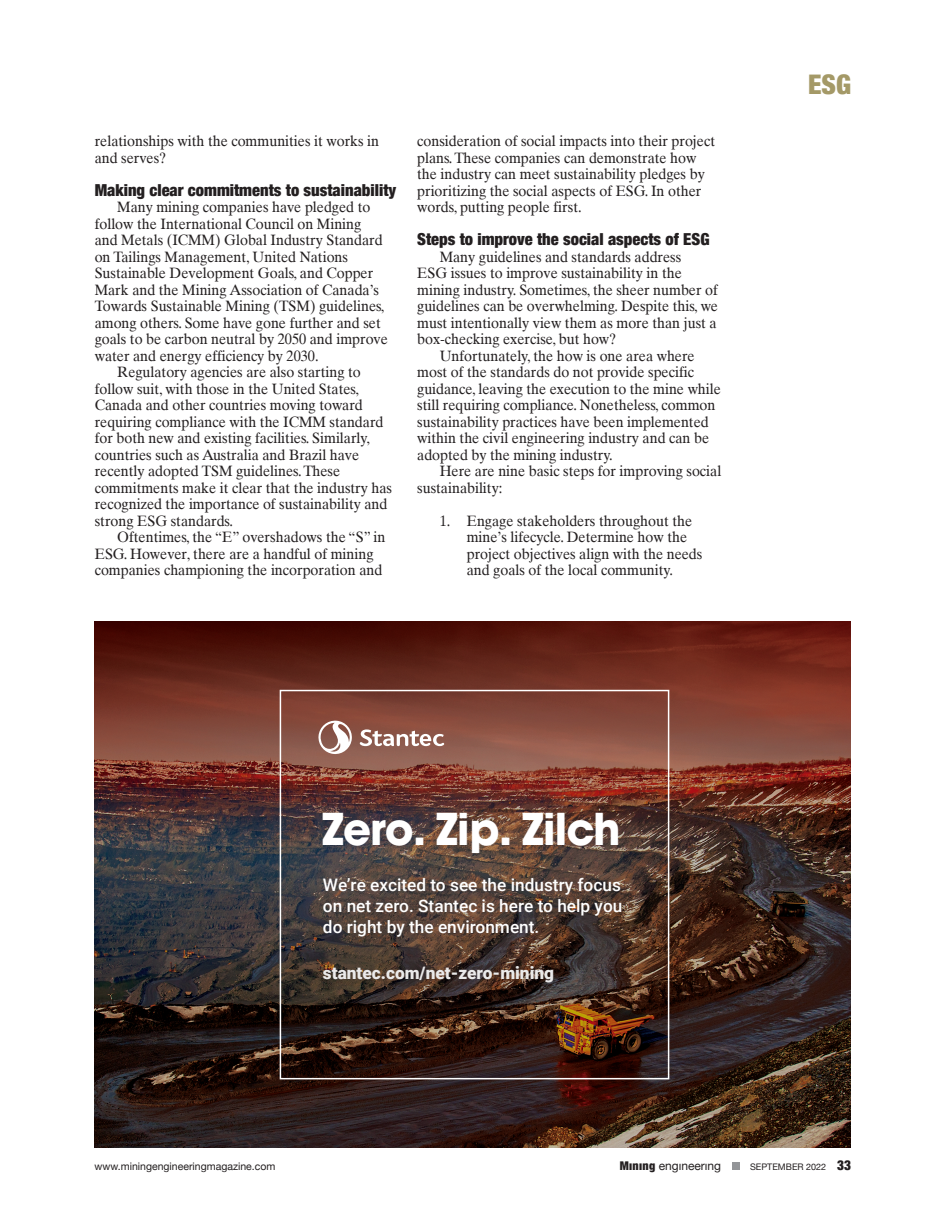
<style>
.page{position:relative;width:932px;height:1229px;background:#fff}
.page>*{position:absolute;margin:0;border:0;box-sizing:border-box;transform-origin:0 0}
.t1{font:700 43.5px "ITC Avant Garde Pro";letter-spacing:-.02em;color:#fff}
.t2{font:900 condensed 27px "Helvetica Neue";color:#a49967}
.t3{font:500 17.25px/21px "Roboto";color:#fff;text-align:justify}
.t4{font:900 17.25px "Roboto";color:#eaeaea}
.Break_Header{font:900 condensed 16.5px "Helvetica Neue";color:#231f20}
.Body_Text{font:15px/16.5px "Times Ten";color:#231f20;scale:.95 1}
.t5{font:12px "Helvetica Neue";color:#231f20}
.t6{font:10.5px "Helvetica Neue";color:#231f20}
.t7{font:9px "Helvetica Neue";color:#231f20}
.s1{font-weight:900;font-stretch:condensed}
.s2{font-weight:900;font-stretch:condensed;font-size:13.5px}
</style>
<div class="page">
<div style="left:731px;top:1162px;width:8px;height:8px;background:#939598"></div>
<img style="left:94px;top:621px;width:756px;height:527px">
<svg style="left:318px;top:720px;width:126px;height:34px"></svg>
<div style="left:280px;top:690px;width:389px;height:389px;border:2px solid #fff"></div>
<p class="Body_Text" style="left:95px;top:134px;width:301px">relationships with the communities it works in and serves?</p>
<p class="Break_Header" style="left:95px;top:179px;width:303px">Making clear commitments to sustainability</p>
<p class="Body_Text" style="left:95px;top:200px;width:310px;text-indent:23px">Many mining companies have pledged to follow the International Council on Mining and Metals (ICMM) Global Industry Standard on Tailings Management, United Nations Sustainable Development Goals, and Copper Mark and the Mining Association of Canada’s Towards Sustainable Mining (TSM) guidelines, among others. Some have gone further and set goals to be carbon neutral by 2050 and improve water and energy efficiency by 2030.</p>
<p class="Body_Text" style="left:95px;top:365px;width:314px;text-indent:23px">Regulatory agencies are also starting to follow suit, with those in the United States, Canada and other countries moving toward requiring compliance with the ICMM standard for both new and existing facilities. Similarly, countries such as Australia and Brazil have recently adopted TSM guidelines. These commitments make it clear that the industry has recognized the importance of sustainability and strong ESG standards.</p>
<p class="Body_Text" style="left:95px;top:530px;width:307px;text-indent:23px">Oftentimes, the “E” overshadows the “S” in<br>ESG. However, there are a handful of mining companies championing the incorporation and</p>
<p class="Body_Text" style="left:417px;top:134px;width:315px">consideration of social impacts into their project plans. These companies can demonstrate how the industry can meet sustainability pledges by prioritizing the social aspects of ESG. In other words, putting people first.</p>
<p class="Break_Header" style="left:417px;top:229px;width:294px">Steps to improve the social aspects of ESG</p>
<p class="Body_Text" style="left:417px;top:249px;width:318px;text-indent:22px">Many guidelines and standards address<br>ESG issues to improve sustainability in the mining industry. Sometimes, the sheer number of guidelines can be overwhelming. Despite this, we must intentionally view them as more than just a box-checking exercise, but how?</p>
<p class="Body_Text" style="left:417px;top:348px;width:321px;text-indent:22px">Unfortunately, the how is one area where most of the standards do not provide specific guidance, leaving the execution to the mine while still requiring compliance. Nonetheless, common sustainability practices have been implemented within the civil engineering industry and can be adopted by the mining industry.</p>
<p class="Body_Text" style="left:417px;top:464px;width:321px;text-indent:22px">Here are nine basic steps for improving social sustainability:</p>
<p class="Body_Text" style="left:466px;top:513px;width:249px;text-indent:-27px">1. Engage stakeholders throughout the mine’s lifecycle. Determine how the project objectives align with the needs and goals of the local community.</p>
<h2 class="t2" style="left:808px;top:67px;width:45px">ESG</h2>
<p class="t1" style="left:322px;top:799px;width:300px">Zero. Zip. Zilch</p>
<p class="t3" style="left:323px;top:873px;width:301px">We’re excited to see the industry focus on net zero. Stantec is here to help you do right by the environment.</p>
<p class="t4" style="left:323px;top:961px;width:233px">stantec.com/net-zero-mining</p>
<p class="t6" style="left:94px;top:1160px;width:182px">www.miningengineeringmagazine.com</p>
<p class="t5" style="left:619px;top:1158px;width:103px"><span class="s1">Mınıng</span> engıneerıng</p>
<p class="t7" style="left:750px;top:1161px;width:102px">SEPTEMBER 2022 <span class="s2">33</span></p>
</div>
